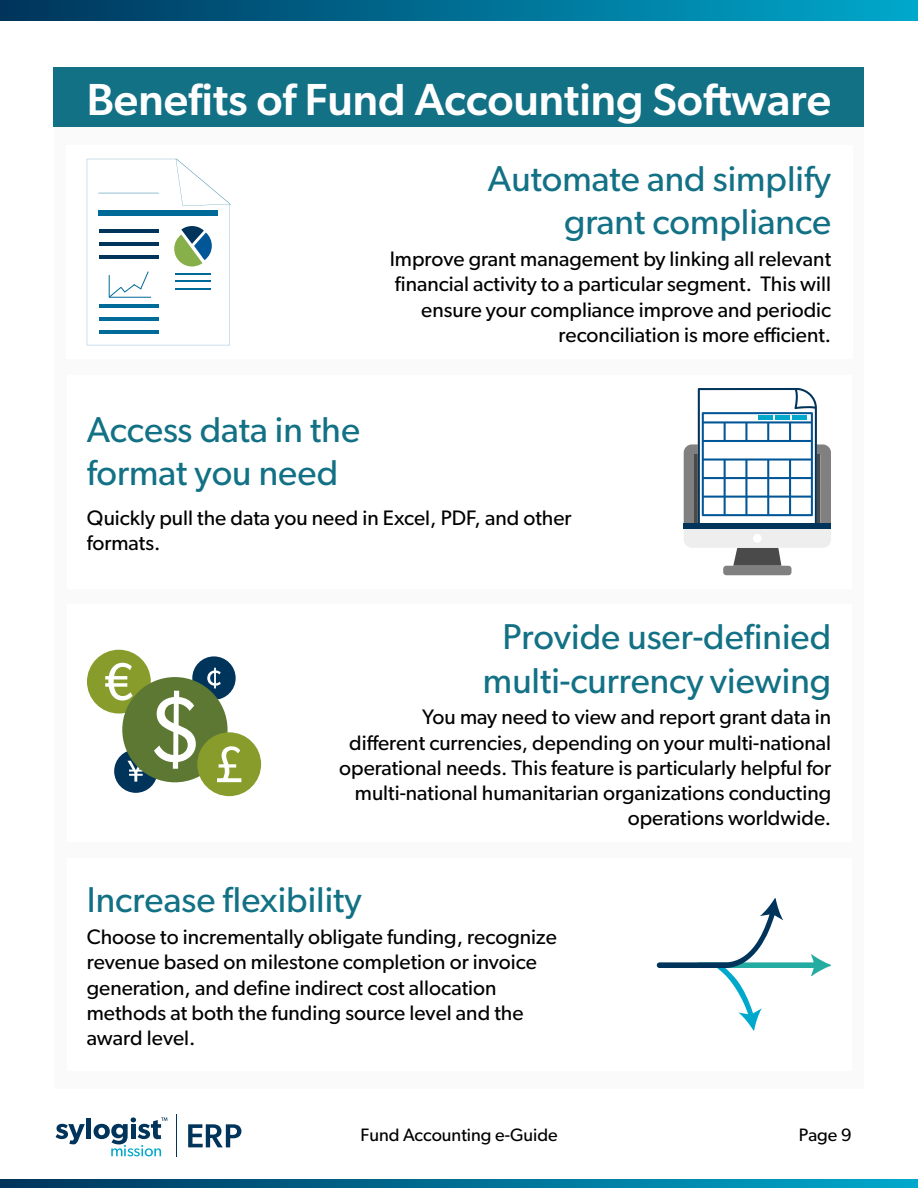
<style>
.page{position:relative;width:918px;height:1188px;background:#fff}
.page>*{position:absolute;margin:0;border:0;box-sizing:border-box;transform-origin:0 0}
.t1{font:500 45px "Gibson";color:#fff}
.t2{font:36px/43.2px "Gibson";color:#127185;text-align:center}
.t3{font:21px/25.2px "Gibson";color:#000}
.t4{font:18px "Gibson";color:#000}
</style>
<div class="page">
<div style="left:0;top:0;width:918px;height:21px;background:linear-gradient(to right,#00345b,#00a8cb)"></div>
<svg style="left:0;top:1179px;width:918px;height:9px;background:#006d92"></svg>
<svg style="left:188px;top:1124px;width:53px;height:23px"></svg>
<svg style="left:56px;top:1124px;width:29px;height:20px"></svg>
<div style="left:86px;top:1118px;width:5px;height:21px;background:#00345b"></div>
<svg style="left:94px;top:1117px;width:73px;height:39px"></svg>
<hr style="left:176px;top:1114px;width:1px;height:43px;background:#00345b">
<div style="left:54px;top:68px;width:810px;height:59px;background:#127185"></div>
<div style="left:54px;top:128px;width:810px;height:961px;background:#fafafa"></div>
<div style="left:67px;top:858px;width:784px;height:213px;background:#fff"></div>
<svg style="left:657px;top:898px;width:174px;height:133px"></svg>
<div style="left:67px;top:604px;width:784px;height:237px;background:#fff"></div>
<div style="left:192px;top:656px;width:44px;height:44px;background:#00345b;border-radius:50%"></div>
<svg style="left:207px;top:668px;width:14px;height:20px"></svg>
<div style="left:87px;top:650px;width:64px;height:64px;background:#889c2c;border-radius:50%"></div>
<svg style="left:105px;top:663px;width:28px;height:38px"></svg>
<div style="left:114px;top:749px;width:44px;height:44px;background:#00345b;border-radius:50%"></div>
<svg style="left:127px;top:761px;width:16px;height:21px"></svg>
<div style="left:122px;top:677px;width:106px;height:105px;background:#5d7832;border-radius:50%"></div>
<svg style="left:154px;top:691px;width:42px;height:78px"></svg>
<div style="left:197px;top:732px;width:64px;height:64px;background:#889c2c;border-radius:50%"></div>
<svg style="left:217px;top:746px;width:24px;height:36px"></svg>
<div style="left:67px;top:375px;width:784px;height:213px;background:#fff"></div>
<div style="left:723px;top:566px;width:69px;height:9px;background:#808080;border-radius:3px"></div>
<svg style="left:684px;top:388px;width:147px;height:178px"></svg>
<hr style="left:792px;top:416px;width:14px;height:4px;background:#00a9cc">
<hr style="left:775px;top:416px;width:14px;height:4px;background:#00a9cc">
<hr style="left:758px;top:416px;width:14px;height:4px;background:#00a9cc">
<div style="left:684px;top:524px;width:147px;height:5px;background:#00345b"></div>
<div style="left:66px;top:146px;width:786px;height:213px;background:#fff"></div>
<svg style="left:87px;top:159px;width:144px;height:186px"></svg>
<h1 class="t1" style="left:87px;top:73px;width:746px">Benefits of Fund Accounting Software</h1>
<h2 class="t2" style="left:488px;top:157px;width:345px;text-align:right">Automate and simplify grant compliance</h2>
<p class="t3" style="left:390px;top:246px;width:443px;text-align:right">Improve grant management by linking all relevant financial activity to a particular segment. This will ensure your compliance improve and periodic reconciliation is more efficient.</p>
<h2 class="t2" style="left:87px;top:407px;width:275px;text-align:left">Access data in the format you need</h2>
<p class="t3" style="left:87px;top:505px;width:486px">Quickly pull the data you need in Excel, PDF, and other formats.</p>
<h2 class="t2" style="left:483px;top:615px;width:350px">Provide user-definied multi-currency viewing</h2>
<p class="t3" style="left:339px;top:704px;width:494px;text-align:right">You may need to view and report grant data in<br>different currencies, depending on your multi-national operational needs. This feature is particularly helpful for multi-national humanitarian organizations conducting operations worldwide.</p>
<h2 class="t2" style="left:87px;top:878px;width:276px">Increase flexibility</h2>
<p class="t3" style="left:87px;top:924px;width:472px">Choose to incrementally obligate funding, recognize revenue based on milestone completion or invoice generation, and define indirect cost allocation methods at both the funding source level and the award level.</p>
<p class="t4" style="left:360px;top:1124px;width:199px">Fund Accounting e-Guide</p>
<p class="t4" style="left:799px;top:1124px;width:54px">Page 9</p>
</div>
